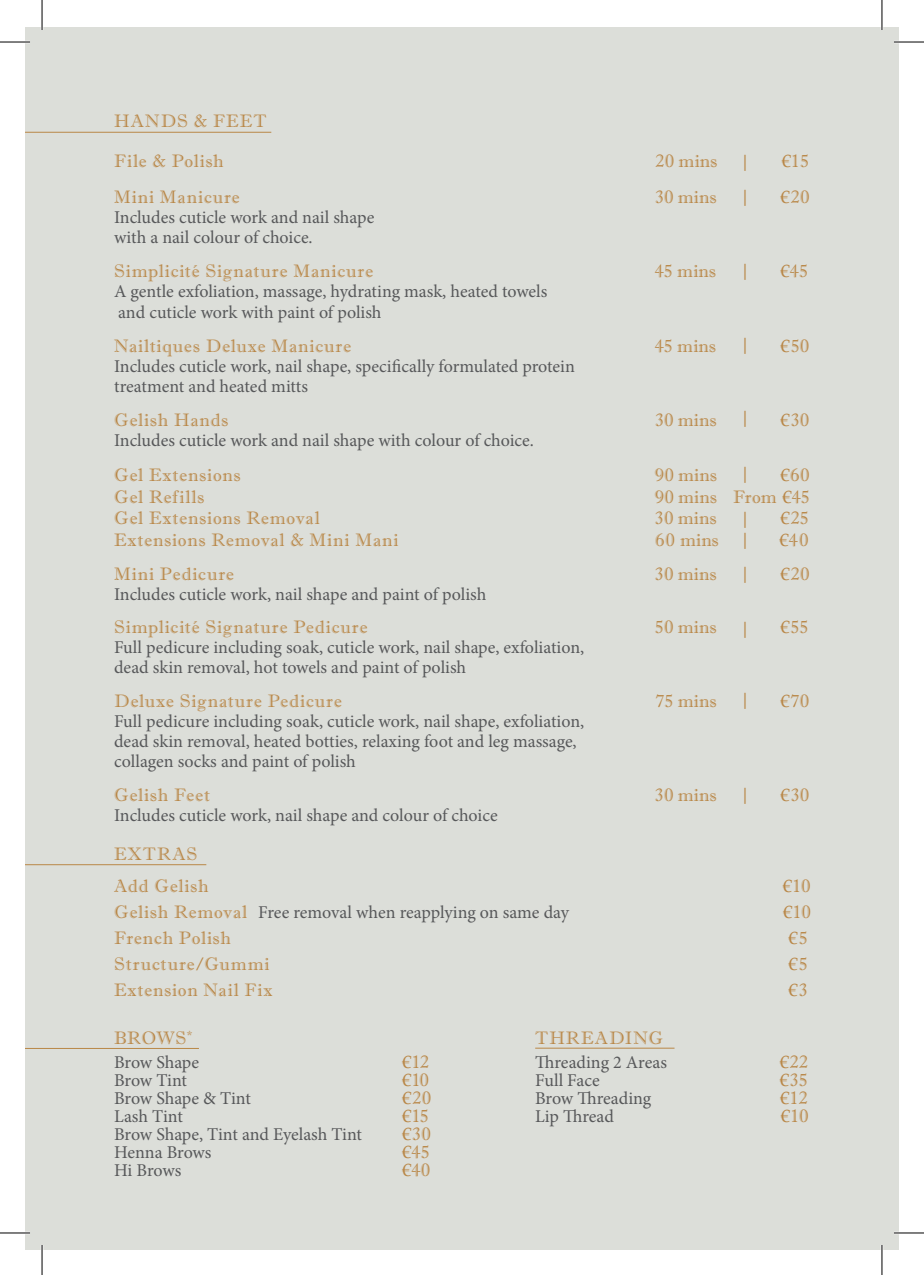
<style>
.page{position:relative;width:924px;height:1275px;background:#fff}
.page>*{position:absolute;margin:0;border:0;box-sizing:border-box;transform-origin:0 0}
.t1{font:18px/20px "Minion Pro";letter-spacing:-.005em;color:#57585a}
.t2{font:18px/32px "Imprint MT Shadow";letter-spacing:.045em;color:#b98747}
.t3{font:18px "Imprint MT Shadow";letter-spacing:.01em;color:#b98747}
.t4{font:18px "Book Antiqua";color:#b98747}
.s1{font-family:"Book Antiqua"}
.s2{font-family:"Imprint MT Shadow";color:#b98747}
.s3{font-family:"Imprint MT Shadow"}
</style>
<div class="page">
<div style="left:25px;top:27px;width:873px;height:1223px;background:#dcded9"></div>
<hr style="left:25px;top:864px;width:181px;height:1px;background:#b98747">
<hr style="left:25px;top:1048px;width:174px;height:1px;background:#b98747">
<hr style="left:535px;top:1047px;width:139px;height:1px;background:#b98747">
<hr style="left:25px;top:132px;width:246px;height:1px;background:#b98747">
<hr style="left:0;top:41px;width:30px;height:2px;background:#fff">
<hr style="left:893px;top:41px;width:30px;height:2px;background:#fff">
<hr style="left:0;top:1231px;width:30px;height:3px;background:#fff">
<hr style="left:893px;top:1231px;width:30px;height:3px;background:#fff">
<hr style="left:41px;top:0;width:2px;height:30px;background:#fff">
<hr style="left:41px;top:1245px;width:2px;height:30px;background:#fff">
<hr style="left:880px;top:0;width:2px;height:30px;background:#fff">
<hr style="left:880px;top:1245px;width:2px;height:30px;background:#fff">
<hr style="left:0;top:42px;width:30px;height:1px;background:#000">
<hr style="left:893px;top:42px;width:30px;height:1px;background:#000">
<hr style="left:0;top:1232px;width:30px;height:1px;background:#000">
<hr style="left:893px;top:1232px;width:30px;height:1px;background:#000">
<hr style="left:42px;top:0;width:1px;height:30px;background:#000">
<hr style="left:42px;top:1245px;width:1px;height:30px;background:#000">
<hr style="left:881px;top:0;width:1px;height:30px;background:#000">
<hr style="left:881px;top:1245px;width:1px;height:30px;background:#000">
<p class="t2" style="left:114px;top:105px;width:154px">HANDS &amp; FEET</p>
<p class="t2" style="left:114px;top:145px;width:111px">File &amp; Polish</p>
<p class="t2" style="left:655px;top:145px;width:64px">20 mins</p>
<p class="t2" style="left:781px;top:145px;width:28px"><span class="s1">€</span>15</p>
<p class="t2" style="left:114px;top:181px;width:127px">Mini Manicure</p>
<p class="t2" style="left:654px;top:181px;width:63px">30 mins</p>
<p class="t2" style="left:780px;top:181px;width:30px"><span class="s1">€</span>20</p>
<p class="t1" style="left:114px;top:207px;width:262px">Includes cuticle work and nail shape with a nail colour of choice.</p>
<p class="t2" style="left:114px;top:255px;width:260px">Simplicité Signature Manicure</p>
<p class="t2" style="left:654px;top:255px;width:63px">45 mins</p>
<p class="t2" style="left:780px;top:255px;width:29px"><span class="s1">€</span>45</p>
<p class="t1" style="left:114px;top:280px;width:434px;line-height:21.6px">A gentle exfoliation, massage, hydrating mask, heated towels and cuticle work with paint of polish</p>
<p class="t2" style="left:114px;top:330px;width:238px">Nailtiques Deluxe Manicure</p>
<p class="t2" style="left:654px;top:330px;width:63px">45 mins</p>
<p class="t2" style="left:780px;top:330px;width:30px"><span class="s1">€</span>50</p>
<p class="t1" style="left:114px;top:356px;width:462px">Includes cuticle work, nail shape, specifically formulated protein treatment and heated mitts</p>
<p class="t2" style="left:114px;top:403px;width:116px">Gelish Hands</p>
<p class="t2" style="left:654px;top:403px;width:63px">30 mins</p>
<p class="t2" style="left:780px;top:403px;width:30px"><span class="s1">€</span>30</p>
<p class="t1" style="left:114px;top:430px;width:421px">Includes cuticle work and nail shape with colour of choice.</p>
<p class="t2" style="left:114px;top:459px;width:128px">Gel Extensions</p>
<p class="t2" style="left:654px;top:459px;width:64px">90 mins</p>
<p class="t2" style="left:780px;top:459px;width:30px"><span class="s1">€</span>60</p>
<p class="t2" style="left:114px;top:481px;width:91px">Gel Refills</p>
<p class="t3" style="left:654px;top:486px;width:157px">90 mins From <span class="s1">€</span>45</p>
<p class="t2" style="left:114px;top:502px;width:207px">Gel Extensions Removal</p>
<p class="t2" style="left:654px;top:502px;width:63px">30 mins</p>
<p class="t2" style="left:780px;top:502px;width:30px"><span class="s1">€</span>25</p>
<p class="t2" style="left:114px;top:524px;width:286px">Extensions Removal &amp; Mini Mani</p>
<p class="t2" style="left:655px;top:524px;width:65px">60 mins</p>
<p class="t2" style="left:779px;top:524px;width:30px"><span class="s1">€</span>40</p>
<p class="t2" style="left:114px;top:557px;width:121px">Mini Pedicure</p>
<p class="t2" style="left:654px;top:557px;width:63px">30 mins</p>
<p class="t2" style="left:780px;top:557px;width:30px"><span class="s1">€</span>20</p>
<p class="t1" style="left:114px;top:584px;width:373px">Includes cuticle work, nail shape and paint of polish</p>
<p class="t2" style="left:114px;top:611px;width:255px">Simplicité Signature Pedicure</p>
<p class="t2" style="left:654px;top:611px;width:63px">50 mins</p>
<p class="t2" style="left:780px;top:611px;width:29px"><span class="s1">€</span>55</p>
<p class="t1" style="left:114px;top:637px;width:471px">Full pedicure including soak, cuticle work, nail shape, exfoliation, dead skin removal, hot towels and paint of polish</p>
<p class="t2" style="left:114px;top:685px;width:229px">Deluxe Signature Pedicure</p>
<p class="t2" style="left:655px;top:685px;width:63px">75 mins</p>
<p class="t2" style="left:780px;top:685px;width:30px"><span class="s1">€</span>70</p>
<p class="t1" style="left:114px;top:711px;width:471px">Full pedicure including soak, cuticle work, nail shape, exfoliation, dead skin removal, heated botties, relaxing foot and leg massage, collagen socks and paint of polish</p>
<p class="t2" style="left:114px;top:778px;width:97px">Gelish Feet</p>
<p class="t2" style="left:654px;top:778px;width:63px">30 mins</p>
<p class="t2" style="left:780px;top:778px;width:30px"><span class="s1">€</span>30</p>
<p class="t1" style="left:114px;top:805px;width:385px">Includes cuticle work, nail shape and colour of choice</p>
<p class="t2" style="left:114px;top:838px;width:96px">EXTRAS<br>Add Gelish</p>
<p class="t2" style="left:742px;top:144px;width:5px">|</p>
<p class="t2" style="left:742px;top:180px;width:5px">|</p>
<p class="t2" style="left:742px;top:254px;width:5px">|</p>
<p class="t2" style="left:742px;top:327px;width:5px">|</p>
<p class="t2" style="left:742px;top:401px;width:5px">|</p>
<p class="t2" style="left:742px;top:457px;width:5px">|</p>
<p class="t2" style="left:742px;top:507px;width:5px;line-height:20.6px">| |</p>
<p class="t2" style="left:742px;top:557px;width:5px">|</p>
<p class="t2" style="left:742px;top:611px;width:5px">|</p>
<p class="t2" style="left:742px;top:683px;width:5px">|</p>
<p class="t2" style="left:742px;top:778px;width:5px">|</p>
<p class="t2" style="left:783px;top:870px;width:29px"><span class="s1">€</span>10</p>
<p class="t1" style="left:114px;top:902px;width:456px"><span class="s2">Gelish Removal</span> Free removal when reapplying on same day</p>
<p class="t2" style="left:783px;top:896px;width:29px"><span class="s1">€</span>10</p>
<p class="t2" style="left:114px;top:922px;width:118px">French Polish</p>
<p class="t4" style="left:788px;top:925px;width:20px">€<span class="s3">5</span></p>
<p class="t2" style="left:114px;top:948px;width:157px">Structure/Gummi</p>
<p class="t4" style="left:788px;top:951px;width:20px">€<span class="s3">5</span></p>
<p class="t2" style="left:114px;top:974px;width:160px">Extension Nail Fix</p>
<p class="t4" style="left:788px;top:977px;width:20px">€<span class="s3">3</span></p>
<p class="t2" style="left:114px;top:1022px;width:80px">BROWS<sup>*</sup></p>
<p class="t1" style="left:114px;top:1052px;width:86px">Brow Shape</p>
<p class="t2" style="left:402px;top:1046px;width:28px"><span class="s1">€</span>12</p>
<p class="t1" style="left:114px;top:1070px;width:74px">Brow Tint</p>
<p class="t2" style="left:402px;top:1064px;width:28px"><span class="s1">€</span>10</p>
<p class="t1" style="left:114px;top:1088px;width:138px">Brow Shape &amp; Tint</p>
<p class="t2" style="left:402px;top:1082px;width:30px"><span class="s1">€</span>20</p>
<p class="t1" style="left:114px;top:1106px;width:70px">Lash Tint</p>
<p class="t2" style="left:402px;top:1100px;width:28px"><span class="s1">€</span>15</p>
<p class="t1" style="left:114px;top:1124px;width:249px">Brow Shape, Tint and Eyelash Tint</p>
<p class="t2" style="left:402px;top:1118px;width:30px"><span class="s1">€</span>30</p>
<p class="t1" style="left:114px;top:1142px;width:99px">Henna Brows</p>
<p class="t2" style="left:402px;top:1136px;width:29px"><span class="s1">€</span>45</p>
<p class="t1" style="left:114px;top:1160px;width:69px">Hi Brows</p>
<p class="t2" style="left:402px;top:1154px;width:29px"><span class="s1">€</span>40</p>
<p class="t2" style="left:535px;top:1022px;width:129px">THREADING</p>
<p class="t1" style="left:535px;top:1052px;width:133px">Threading 2 Areas</p>
<p class="t2" style="left:779px;top:1046px;width:29px"><span class="s1">€</span>22</p>
<p class="t1" style="left:535px;top:1070px;width:66px">Full Face</p>
<p class="t2" style="left:779px;top:1064px;width:29px"><span class="s1">€</span>35</p>
<p class="t1" style="left:535px;top:1088px;width:118px">Brow Threading</p>
<p class="t2" style="left:780px;top:1082px;width:29px"><span class="s1">€</span>12</p>
<p class="t1" style="left:535px;top:1106px;width:80px">Lip Thread</p>
<p class="t2" style="left:780px;top:1100px;width:29px"><span class="s1">€</span>10</p>
</div>
